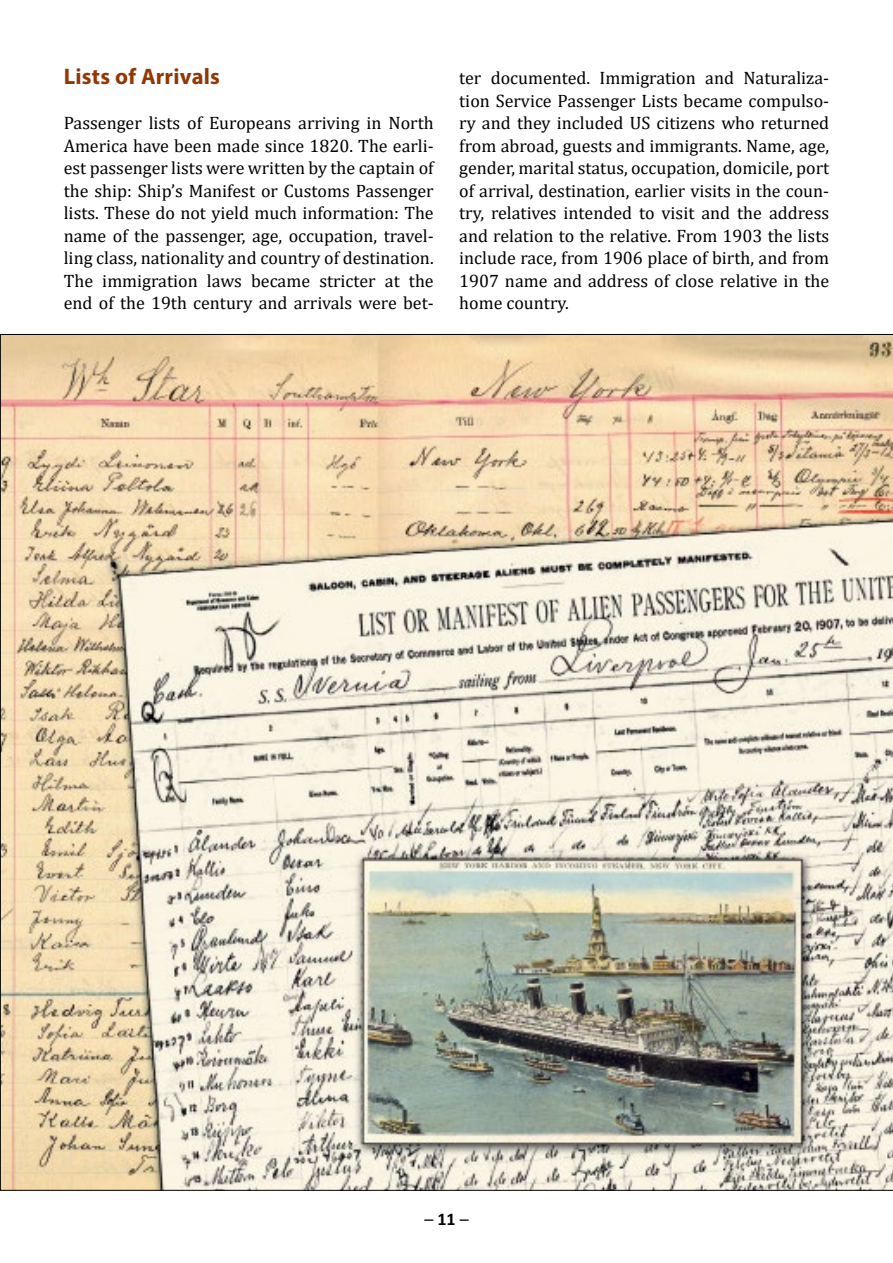
<style>
.page{position:relative;width:893px;height:1263px;background:#fff}
.page>*{position:absolute;margin:0;border:0;box-sizing:border-box;transform-origin:0 0}
.t1{font:700 22.5px "Myriad Pro";letter-spacing:.01em;color:#913805}
.t2{font:18px/22.5px "Cambria";color:#000;text-align:justify}
.t3{font:18px "Calibri";color:#000}
.s1{font-weight:700}
</style>
<div class="page">
<img style="left:0;top:334px;width:893px;height:857px">
<p class="t1" style="left:64px;top:62px;width:158px">Lists of Arrivals</p>
<p class="t2" style="left:64px;top:112px;width:371px">Passenger lists of Europeans arriving in North America have been made since 1820. The earli&shy;est passenger lists were written by the captain of the ship: Ship’s Manifest or Customs Passenger lists. These do not yield much information: The name of the passenger, age, occupation, travel&shy;ling class, nationality and country of destination.<br>The immigration laws became stricter at the end of the 19th century and arrivals were bet-</p>
<p class="t2" style="left:459px;top:67px;width:371px">ter documented. Immigration and Naturaliza&shy;tion Service Passenger Lists became compulso&shy;ry and they included US citizens who returned from abroad, guests and immigrants. Name, age, gender, marital status, occupation, domicile, port of arrival, destination, earlier visits in the coun&shy;try, relatives intended to visit and the address and relation to the relative. From 1903 the lists include race, from 1906 place of birth, and from 1907 name and address of close relative in the home country.</p>
<p class="t3" style="left:424px;top:1206px;width:46px">– <span class="s1">11</span> –</p>
</div>
